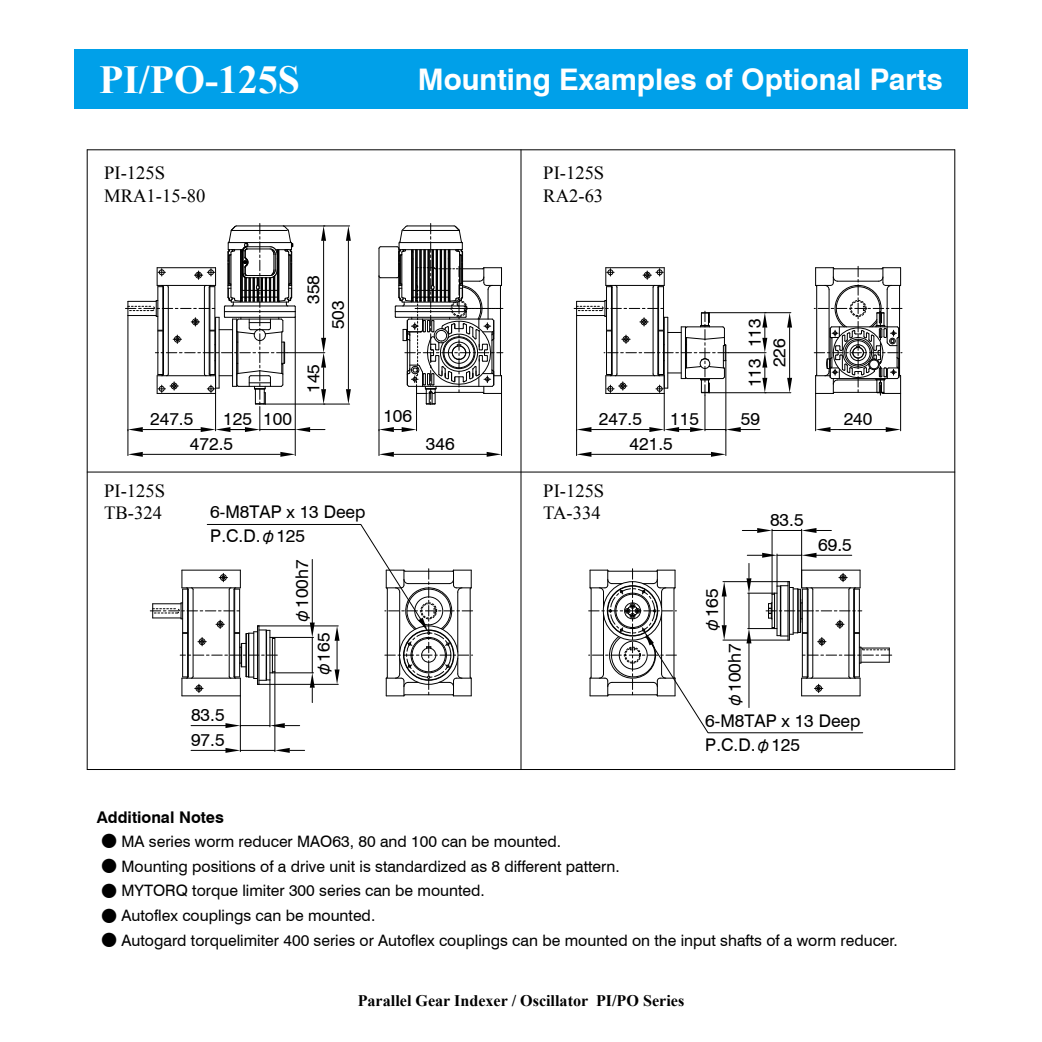
<style>
.page{position:relative;width:1042px;height:1042px;background:#fff}
.page>*{position:absolute;margin:0;border:0;box-sizing:border-box;transform-origin:0 0}
.t1{font:700 39.73px "Times New Roman";color:#fff}
.t2{font:700 29.75px "Swiss 721 BT";color:#fff}
.t3{font:18.55px/22.4px "Times New Roman";color:#000}
.t4{font:17.5px/24.8px "Swiss 721 BT";color:#000}
.t5{font:700 16.1px "Times New Roman";color:#000}
.t6{font:700 16.1px "Swiss 721 BT";color:#000}
.t7{font:15.75px "Swiss 721 BT";color:#000}
.s1{font-family:"Shin Go Pro";font-size:15.75px}
.s2{font-family:"Shin Go Pro";font-size:16.1px}
</style>
<div class="page">
<div style="left:74px;top:50px;width:893px;height:59px;background:#00a0e9"></div>
<hr style="left:240px;top:696px;width:1px;height:31px;background:#000">
<hr style="left:270px;top:680px;width:1px;height:47px;background:#000">
<hr style="left:191px;top:725px;width:35px;height:1px;background:#000">
<hr style="left:240px;top:725px;width:30px;height:1px;background:#000">
<hr style="left:275px;top:672px;width:1px;height:79px;background:#000">
<hr style="left:191px;top:750px;width:35px;height:1px;background:#000">
<hr style="left:240px;top:750px;width:35px;height:1px;background:#000">
<hr style="left:900px;top:393px;width:1px;height:38px;background:#000">
<hr style="left:815px;top:393px;width:1px;height:38px;background:#000">
<hr style="left:830px;top:429px;width:56px;height:1px;background:#000">
<hr style="left:728px;top:352px;width:38px;height:1px;background:#000">
<hr style="left:709px;top:392px;width:57px;height:1px;background:#000">
<hr style="left:709px;top:312px;width:57px;height:1px;background:#000">
<hr style="left:664px;top:393px;width:1px;height:38px;background:#000">
<hr style="left:704px;top:395px;width:1px;height:36px;background:#000">
<hr style="left:591px;top:454px;width:120px;height:1px;background:#000">
<hr style="left:576px;top:315px;width:1px;height:116px;background:#000">
<hr style="left:591px;top:429px;width:58px;height:1px;background:#000">
<hr style="left:725px;top:360px;width:1px;height:71px;background:#000">
<hr style="left:501px;top:393px;width:1px;height:62px;background:#000">
<hr style="left:394px;top:454px;width:93px;height:1px;background:#000">
<hr style="left:416px;top:393px;width:1px;height:38px;background:#000">
<hr style="left:379px;top:276px;width:1px;height:155px;background:#000">
<svg style="left:378px;top:223px;width:125px;height:183px"></svg>
<hr style="left:606px;top:285px;width:58px;height:1px;background:#000">
<hr style="left:616px;top:287px;width:1px;height:87px;background:#000">
<hr style="left:611px;top:286px;width:1px;height:89px;background:#000">
<hr style="left:612px;top:287px;width:1px;height:87px;background:#000">
<hr style="left:606px;top:287px;width:1px;height:43px;background:#000">
<hr style="left:652px;top:287px;width:1px;height:87px;background:#000">
<hr style="left:657px;top:287px;width:1px;height:87px;background:#000">
<hr style="left:658px;top:286px;width:1px;height:89px;background:#000">
<hr style="left:663px;top:287px;width:1px;height:43px;background:#000">
<hr style="left:606px;top:267px;width:58px;height:1px;background:#000">
<svg style="left:605px;top:268px;width:13px;height:20px"></svg>
<svg style="left:814px;top:266px;width:88px;height:129px"></svg>
<div style="left:452px;top:345px;width:14px;height:15px;border:1px solid #000;border-radius:50%"></div>
<div style="left:852px;top:347px;width:12px;height:11px;border:1px solid #000;border-radius:50%"></div>
<hr style="left:407px;top:320px;width:1px;height:65px;background:#000">
<hr style="left:493px;top:320px;width:1px;height:65px;background:#000">
<hr style="left:829px;top:328px;width:1px;height:49px;background:#000">
<hr style="left:898px;top:328px;width:1px;height:49px;background:#000">
<hr style="left:87px;top:150px;width:1px;height:619px;background:#000">
<hr style="left:520px;top:150px;width:1px;height:619px;background:#000">
<hr style="left:954px;top:150px;width:1px;height:619px;background:#000">
<hr style="left:87px;top:149px;width:868px;height:1px;background:#000">
<hr style="left:87px;top:471px;width:868px;height:1px;background:#000">
<hr style="left:87px;top:769px;width:868px;height:1px;background:#000">
<svg style="left:574px;top:300px;width:154px;height:95px"></svg>
<svg style="left:643px;top:268px;width:22px;height:20px"></svg>
<svg style="left:588px;top:528px;width:304px;height:205px"></svg>
<svg style="left:270px;top:723px;width:30px;height:5px"></svg>
<svg style="left:275px;top:748px;width:30px;height:5px"></svg>
<svg style="left:225px;top:723px;width:16px;height:30px"></svg>
<svg style="left:150px;top:524px;width:323px;height:178px"></svg>
<svg style="left:886px;top:427px;width:14px;height:5px"></svg>
<svg style="left:815px;top:427px;width:15px;height:5px"></svg>
<svg style="left:762px;top:312px;width:30px;height:81px"></svg>
<svg style="left:576px;top:427px;width:15px;height:30px"></svg>
<svg style="left:649px;top:427px;width:111px;height:30px"></svg>
<svg style="left:487px;top:452px;width:14px;height:5px"></svg>
<svg style="left:379px;top:427px;width:37px;height:30px"></svg>
<svg style="left:125px;top:223px;width:226px;height:234px"></svg>
<h1 class="t1" style="left:99px;top:52px;width:202px">PI/PO-125S</h1>
<h2 class="t2" style="left:418px;top:61px;width:526px">Mounting Examples of Optional Parts</h2>
<p class="t3" style="left:104px;top:161px;width:103px">PI-125S<br>MRA1-15-80</p>
<p class="t3" style="left:543px;top:161px;width:62px">PI-125S<br>RA2-63</p>
<p class="t4" style="left:301px;top:329px;width:56px;text-indent:26px;rotate:-90deg">358<br>503</p>
<p class="t4" style="left:301px;top:393px;width:30px;rotate:-90deg">145</p>
<p class="t4" style="left:742px;top:347px;width:30px;rotate:-90deg">113</p>
<p class="t4" style="left:742px;top:387px;width:30px;rotate:-90deg">113</p>
<p class="t4" style="left:767px;top:367px;width:30px;rotate:-90deg">226</p>
<p class="t4" style="left:150px;top:407px;width:45px">247.5</p>
<p class="t4" style="left:223px;top:407px;width:30px">125</p>
<p class="t4" style="left:190px;top:431px;width:45px">472.5</p>
<p class="t4" style="left:263px;top:407px;width:30px">100</p>
<p class="t3" style="left:104px;top:479px;width:62px">PI-125S<br>TB-324</p>
<p class="t4" style="left:210px;top:499px;width:157px">6-M8TAP x 13 Deep<br>P.C.D.<span class="s1">φ</span>125</p>
<p class="t4" style="left:289px;top:623px;width:66px;rotate:-90deg"><span class="s1">φ</span>100h7</p>
<p class="t4" style="left:191px;top:703px;width:35px">83.5<br>97.5</p>
<p class="t4" style="left:311px;top:677px;width:46px;rotate:-90deg"><span class="s1">φ</span>165</p>
<p class="t4" style="left:383px;top:403px;width:30px">106</p>
<p class="t4" style="left:843px;top:407px;width:30px">240</p>
<p class="t4" style="left:426px;top:431px;width:30px">346</p>
<p class="t4" style="left:599px;top:407px;width:45px">247.5</p>
<p class="t4" style="left:670px;top:407px;width:30px">115</p>
<p class="t4" style="left:741px;top:407px;width:21px">59</p>
<p class="t4" style="left:629px;top:431px;width:45px">421.5</p>
<p class="t3" style="left:543px;top:479px;width:62px">PI-125S<br>TA-334</p>
<p class="t4" style="left:699px;top:633px;width:46px;rotate:-90deg"><span class="s1">φ</span>165</p>
<p class="t4" style="left:770px;top:507px;width:35px">83.5</p>
<p class="t4" style="left:818px;top:532px;width:35px">69.5</p>
<p class="t4" style="left:722px;top:707px;width:66px;rotate:-90deg"><span class="s1">φ</span>100h7</p>
<p class="t4" style="left:705px;top:708px;width:157px">6-M8TAP x 13 Deep<br>P.C.D.<span class="s1">φ</span>125</p>
<p class="t6" style="left:97px;top:807px;width:129px">Additional Notes</p>
<p class="t7" style="left:101px;top:831px;width:461px"><span class="s2">●</span> MA series worm reducer MAO63, 80 and 100 can be mounted.</p>
<p class="t7" style="left:101px;top:856px;width:520px"><span class="s2">●</span> Mounting positions of a drive unit is standardized as 8 different pattern.</p>
<p class="t7" style="left:101px;top:881px;width:385px"><span class="s2">●</span> MYTORQ torque limiter 300 series can be mounted.</p>
<p class="t7" style="left:101px;top:906px;width:276px"><span class="s2">●</span> Autoflex couplings can be mounted.</p>
<p class="t7" style="left:101px;top:931px;width:798px"><span class="s2">●</span> Autogard torquelimiter 400 series or Autoflex couplings can be mounted on the input shafts of a worm reducer.</p>
<p class="t5" style="left:358px;top:989px;width:328px">Parallel Gear Indexer / Oscillator PI/PO Series</p>
</div>
